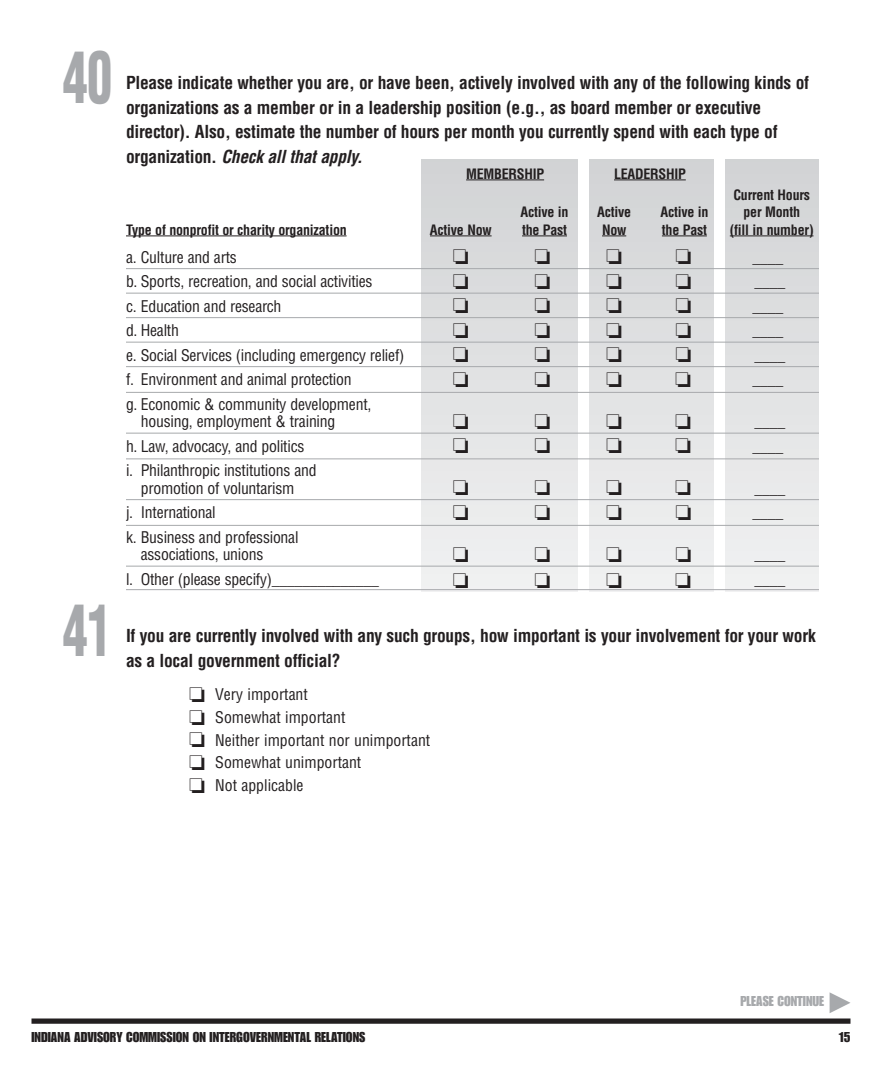
<style>
.page{position:relative;width:882px;height:1071px;background:#fff}
.page>*{position:absolute;margin:0;border:0;box-sizing:border-box;transform-origin:0 0}
.t1{font:900 condensed 70px "Helvetica";color:#a7a9ac;scale:.7 1}
.t2{font:700 condensed 17.5px/24.5px "Helvetica";letter-spacing:-.015em;color:#231f20}
.t3{font:condensed 15.75px/17.5px "Helvetica";letter-spacing:-.015em;color:#231f20}
.t4{font:700 condensed 14px "Helvetica";letter-spacing:-.015em;color:#231f20}
.t5{font:14px "Impact URWT";color:#231f20}
.t6{font:14px "Impact URWT";color:#a7a9ac}
.s1{font-style:italic}
</style>
<div class="page">
<div style="left:32px;top:1018px;width:818px;height:6px;background:#231f20"></div>
<svg style="left:830px;top:992px;width:20px;height:21px"></svg>
<div style="left:421px;top:159px;width:157px;height:433px;background:linear-gradient(to bottom,#cfd1d2,#f1f2f2)"></div>
<div style="left:589px;top:159px;width:125px;height:433px;background:linear-gradient(to bottom,#cfd1d2,#f1f2f2)"></div>
<div style="left:726px;top:159px;width:93px;height:433px;background:linear-gradient(to bottom,#d0d1d3,#f1f1f2)"></div>
<hr style="left:466px;top:180px;width:78px;height:1px;background:#231f20">
<hr style="left:614px;top:180px;width:72px;height:1px;background:#231f20">
<hr style="left:126px;top:236px;width:221px;height:1px;background:#231f20">
<hr style="left:430px;top:236px;width:62px;height:1px;background:#231f20">
<hr style="left:522px;top:236px;width:45px;height:1px;background:#231f20">
<svg style="left:602px;top:236px;width:24px;height:1px"></svg>
<hr style="left:662px;top:236px;width:45px;height:1px;background:#231f20">
<hr style="left:730px;top:236px;width:83px;height:1px;background:#231f20">
<hr style="left:126px;top:268px;width:693px;height:1px;background:#a7a9ac">
<hr style="left:126px;top:293px;width:693px;height:1px;background:#a7a9ac">
<hr style="left:126px;top:317px;width:693px;height:1px;background:#a7a9ac">
<hr style="left:126px;top:342px;width:693px;height:1px;background:#a7a9ac">
<hr style="left:126px;top:366px;width:693px;height:1px;background:#a7a9ac">
<hr style="left:126px;top:392px;width:693px;height:1px;background:#a7a9ac">
<hr style="left:126px;top:433px;width:693px;height:1px;background:#a7a9ac">
<hr style="left:126px;top:459px;width:693px;height:1px;background:#a7a9ac">
<hr style="left:126px;top:499px;width:693px;height:1px;background:#a7a9ac">
<hr style="left:126px;top:525px;width:693px;height:1px;background:#a7a9ac">
<hr style="left:126px;top:566px;width:693px;height:1px;background:#a7a9ac">
<hr style="left:126px;top:589px;width:693px;height:1px;background:#a7a9ac">
<svg style="left:454px;top:250px;width:14px;height:14px"></svg>
<svg style="left:535px;top:250px;width:15px;height:14px"></svg>
<svg style="left:607px;top:250px;width:15px;height:14px"></svg>
<svg style="left:676px;top:250px;width:15px;height:14px"></svg>
<svg style="left:454px;top:274px;width:14px;height:15px"></svg>
<svg style="left:535px;top:274px;width:15px;height:15px"></svg>
<svg style="left:607px;top:274px;width:15px;height:15px"></svg>
<svg style="left:676px;top:274px;width:15px;height:15px"></svg>
<svg style="left:454px;top:299px;width:14px;height:14px"></svg>
<svg style="left:535px;top:299px;width:15px;height:14px"></svg>
<svg style="left:607px;top:299px;width:15px;height:14px"></svg>
<svg style="left:676px;top:299px;width:15px;height:14px"></svg>
<svg style="left:454px;top:323px;width:14px;height:15px"></svg>
<svg style="left:535px;top:323px;width:15px;height:15px"></svg>
<svg style="left:607px;top:323px;width:15px;height:15px"></svg>
<svg style="left:676px;top:323px;width:15px;height:15px"></svg>
<svg style="left:454px;top:348px;width:14px;height:14px"></svg>
<svg style="left:535px;top:348px;width:15px;height:14px"></svg>
<svg style="left:607px;top:348px;width:15px;height:14px"></svg>
<svg style="left:676px;top:348px;width:15px;height:14px"></svg>
<svg style="left:454px;top:372px;width:14px;height:15px"></svg>
<svg style="left:535px;top:372px;width:15px;height:15px"></svg>
<svg style="left:607px;top:372px;width:15px;height:15px"></svg>
<svg style="left:676px;top:372px;width:15px;height:15px"></svg>
<svg style="left:454px;top:414px;width:14px;height:15px"></svg>
<svg style="left:535px;top:414px;width:15px;height:15px"></svg>
<svg style="left:607px;top:414px;width:15px;height:15px"></svg>
<svg style="left:676px;top:414px;width:15px;height:15px"></svg>
<svg style="left:454px;top:439px;width:14px;height:14px"></svg>
<svg style="left:535px;top:439px;width:15px;height:14px"></svg>
<svg style="left:607px;top:439px;width:15px;height:14px"></svg>
<svg style="left:676px;top:439px;width:15px;height:14px"></svg>
<svg style="left:454px;top:481px;width:14px;height:14px"></svg>
<svg style="left:535px;top:481px;width:15px;height:14px"></svg>
<svg style="left:607px;top:481px;width:15px;height:14px"></svg>
<svg style="left:676px;top:481px;width:15px;height:14px"></svg>
<svg style="left:454px;top:505px;width:14px;height:15px"></svg>
<svg style="left:535px;top:505px;width:15px;height:15px"></svg>
<svg style="left:607px;top:505px;width:15px;height:15px"></svg>
<svg style="left:676px;top:505px;width:15px;height:15px"></svg>
<svg style="left:454px;top:547px;width:14px;height:15px"></svg>
<svg style="left:535px;top:547px;width:15px;height:15px"></svg>
<svg style="left:607px;top:547px;width:15px;height:15px"></svg>
<svg style="left:676px;top:547px;width:15px;height:15px"></svg>
<svg style="left:454px;top:573px;width:14px;height:15px"></svg>
<svg style="left:535px;top:573px;width:15px;height:15px"></svg>
<svg style="left:607px;top:573px;width:15px;height:15px"></svg>
<svg style="left:676px;top:573px;width:15px;height:15px"></svg>
<h1 class="t1" style="left:63px;top:51px;width:71px">40</h1>
<h1 class="t1" style="left:63px;top:604px;width:71px">41</h1>
<p class="t2" style="left:126px;top:72px;width:685px">Please indicate whether you are, or have been, actively involved with any of the following kinds of organizations as a member or in a leadership position (e.g., as board member or executive director). Also, estimate the number of hours per month you currently spend with each type of organization. <span class="s1">Check allthatapply.</span></p>
<p class="t4" style="left:466px;top:168px;width:80px">MEMBERSHIP</p>
<p class="t4" style="left:614px;top:168px;width:74px">LEADERSHIP</p>
<p class="t4" style="left:733px;top:189px;width:78px">Current Hours</p>
<p class="t4" style="left:521px;top:206px;width:50px">Active in</p>
<p class="t4" style="left:597px;top:206px;width:35px">Active</p>
<p class="t4" style="left:660px;top:206px;width:50px">Active in</p>
<p class="t4" style="left:743px;top:206px;width:58px">per Month</p>
<p class="t4" style="left:126px;top:224px;width:222px">Type of nonprofit or charity organization</p>
<p class="t4" style="left:430px;top:224px;width:63px">Active Now</p>
<p class="t4" style="left:522px;top:224px;width:47px">the Past</p>
<p class="t4" style="left:602px;top:224px;width:26px">Now</p>
<p class="t4" style="left:662px;top:224px;width:47px">the Past</p>
<p class="t4" style="left:730px;top:224px;width:85px">(fill in number)</p>
<p class="t3" style="left:126px;top:249px;width:112px">a. Culture and arts</p>
<p class="t3" style="left:753px;top:249px;width:32px">____</p>
<p class="t3" style="left:126px;top:274px;width:248px">b. Sports, recreation, and social activities</p>
<p class="t3" style="left:755px;top:274px;width:32px">____</p>
<p class="t3" style="left:126px;top:298px;width:157px">c. Education and research</p>
<p class="t3" style="left:753px;top:298px;width:32px">____</p>
<p class="t3" style="left:126px;top:323px;width:54px">d. Health</p>
<p class="t3" style="left:753px;top:323px;width:32px">____</p>
<p class="t3" style="left:126px;top:347px;width:280px">e. Social Services (including emergency relief)</p>
<p class="t3" style="left:755px;top:347px;width:32px">____</p>
<p class="t3" style="left:126px;top:372px;width:227px">f. Environment and animal protection</p>
<p class="t3" style="left:753px;top:372px;width:32px">____</p>
<p class="t3" style="left:141px;top:396px;width:232px;text-indent:-15px">g. Economic &amp; community development, housing, employment &amp; training</p>
<p class="t3" style="left:755px;top:414px;width:32px">____</p>
<p class="t3" style="left:126px;top:438px;width:180px">h. Law, advocacy, and politics</p>
<p class="t3" style="left:753px;top:438px;width:32px">____</p>
<p class="t3" style="left:126px;top:463px;width:192px;text-align:center">i. Philanthropic institutions and promotion of voluntarism</p>
<p class="t3" style="left:755px;top:480px;width:32px">____</p>
<p class="t3" style="left:126px;top:505px;width:91px">j. International</p>
<p class="t3" style="left:753px;top:505px;width:32px">____</p>
<p class="t3" style="left:141px;top:529px;width:159px;text-indent:-15px">k. Business and professional associations, unions</p>
<p class="t3" style="left:755px;top:547px;width:32px">____</p>
<p class="t3" style="left:126px;top:571px;width:255px">l. Other (please specify)______________</p>
<p class="t3" style="left:755px;top:571px;width:32px">____</p>
<p class="t2" style="left:126px;top:625px;width:691px">If you are currently involved with any such groups, how important is your involvement for your work as a local government official?</p>
<p class="t3" style="left:189px;top:687px;width:120px">□ Very important</p>
<p class="t3" style="left:189px;top:710px;width:158px">□ Somewhat important</p>
<p class="t3" style="left:189px;top:732px;width:243px">□ Neither important nor unimportant</p>
<p class="t3" style="left:189px;top:755px;width:174px">□ Somewhat unimportant</p>
<p class="t3" style="left:189px;top:778px;width:116px">□ Not applicable</p>
<p class="t6" style="left:740px;top:993px;width:85px">PLEASE CONTINUE</p>
<p class="t5" style="left:32px;top:1029px;width:335px">INDIANA ADVISORY COMMISSION ON INTERGOVERNMENTAL RELATIONS</p>
<p class="t5" style="left:839px;top:1029px;width:13px">15</p>
</div>
